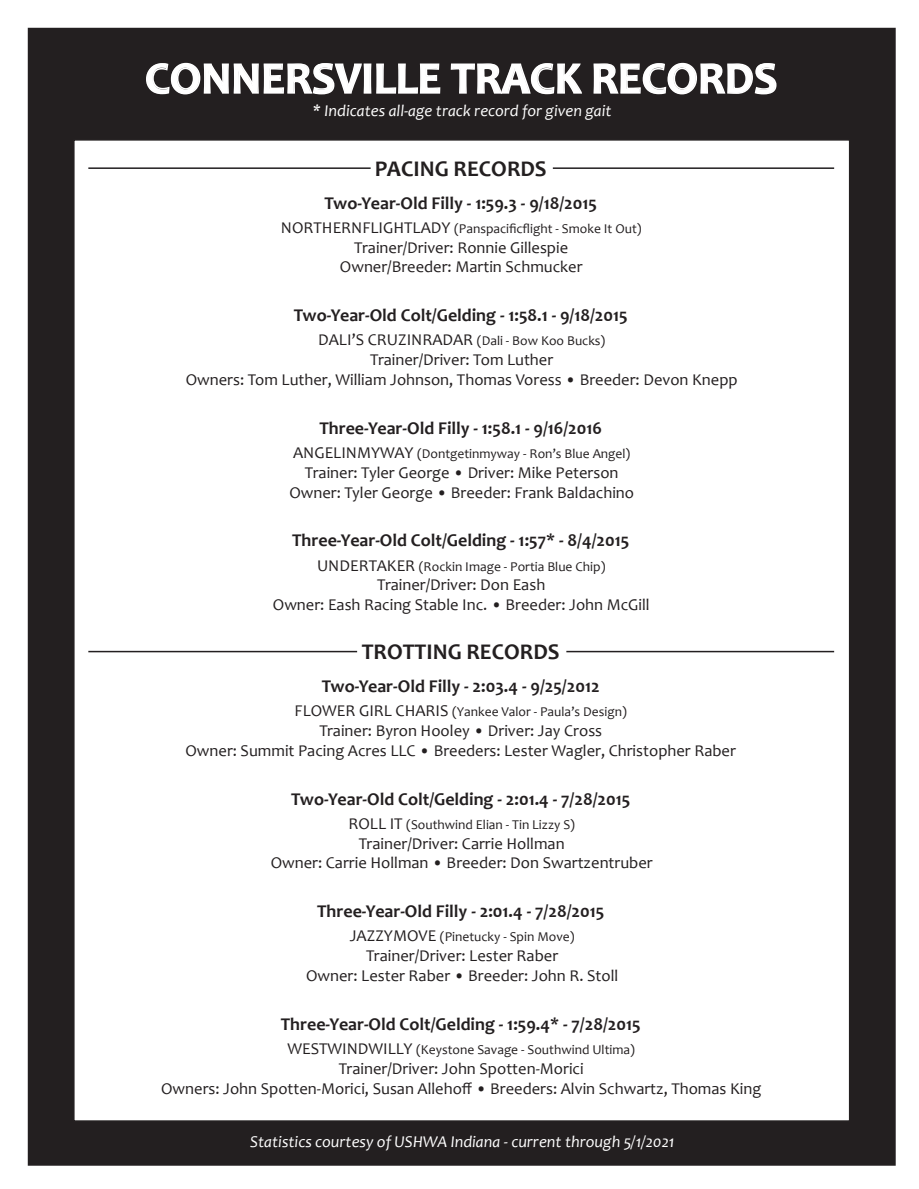
<style>
.page{position:relative;width:919px;height:1189px;background:#fff}
.page>*{position:absolute;margin:0;border:0;box-sizing:border-box;transform-origin:0 0}
.t1{font:700 45px "Candara";color:#fff}
.t2{font:700 22.5px "Candara";color:#231f20}
.t3{font:700 18px "Candara";color:#231f20}
.t4{font:16.5px/19.8px "Candara";color:#231f20;text-align:center}
.t5{font:italic 16.5px "Candara";color:#fff}
.t6{font:13.5px "Candara";color:#231f20}
.s1{font-size:16.5px}
</style>
<div class="page">
<div style="left:29px;top:29px;width:864px;height:1134px;background:#231f20"></div>
<div style="left:74px;top:140px;width:775px;height:980px;background:#fff"></div>
<svg style="left:88px;top:167px;width:747px;height:2px"></svg>
<div style="left:370px;top:155px;width:182px;height:26px;background:#fff"></div>
<svg style="left:88px;top:650px;width:747px;height:3px;background:#908e8f"></svg>
<div style="left:357px;top:639px;width:209px;height:26px;background:#fff"></div>
<h1 class="t1" style="left:145px;top:50px;width:633px">CONNERSVILLE TRACK RECORDS</h1>
<p class="t5" style="left:313px;top:100px;width:300px">* Indicates all-age track record for given gait</p>
<h2 class="t2" style="left:374px;top:154px;width:173px">PACING RECORDS</h2>
<p class="t3" style="left:324px;top:191px;width:274px">Two-Year-Old Filly - 1:59.3 - 9/18/2015</p>
<p class="t6" style="left:281px;top:220px;width:362px"><span class="s1">NORTHERNFLIGHTLADY</span> (Panspacificflight - Smoke It Out)</p>
<p class="t4" style="left:340px;top:237px;width:244px">Trainer/Driver: Ronnie Gillespie<br>Owner/Breeder: Martin Schmucker</p>
<p class="t3" style="left:293px;top:304px;width:335px">Two-Year-Old Colt/Gelding - 1:58.1 - 9/18/2015</p>
<p class="t6" style="left:318px;top:332px;width:288px"><span class="s1">DALI’S CRUZINRADAR</span> (Dali - Bow Koo Bucks)</p>
<p class="t4" style="left:186px;top:350px;width:553px">Trainer/Driver: Tom Luther<br>Owners: Tom Luther, William Johnson, Thomas Voress • Breeder: Devon Knepp</p>
<p class="t3" style="left:319px;top:416px;width:284px">Three-Year-Old Filly - 1:58.1 - 9/16/2016</p>
<p class="t6" style="left:293px;top:445px;width:338px"><span class="s1">ANGELINMYWAY</span> (Dontgetinmyway - Ron’s Blue Angel)</p>
<p class="t4" style="left:289px;top:462px;width:346px">Trainer: Tyler George • Driver: Mike Peterson<br>Owner: Tyler George • Breeder: Frank Baldachino</p>
<p class="t3" style="left:292px;top:529px;width:338px">Three-Year-Old Colt/Gelding - 1:57* - 8/4/2015</p>
<p class="t6" style="left:317px;top:557px;width:290px"><span class="s1">UNDERTAKER</span> (Rockin Image - Portia Blue Chip)</p>
<p class="t4" style="left:273px;top:575px;width:378px">Trainer/Driver: Don Eash<br>Owner: Eash Racing Stable Inc. • Breeder: John McGill</p>
<h2 class="t2" style="left:361px;top:637px;width:199px">TROTTING RECORDS</h2>
<p class="t3" style="left:321px;top:674px;width:279px">Two-Year-Old Filly - 2:03.4 - 9/25/2012</p>
<p class="t6" style="left:294px;top:703px;width:333px"><span class="s1">FLOWER GIRL CHARIS</span> (Yankee Valor - Paula’s Design)</p>
<p class="t4" style="left:185px;top:720px;width:551px">Trainer: Byron Hooley • Driver: Jay Cross<br>Owner: Summit Pacing Acres LLC • Breeders: Lester Wagler, Christopher Raber</p>
<p class="t3" style="left:291px;top:787px;width:340px">Two-Year-Old Colt/Gelding - 2:01.4 - 7/28/2015</p>
<p class="t6" style="left:348px;top:815px;width:228px"><span class="s1">ROLL IT</span> (Southwind Elian - Tin Lizzy S)</p>
<p class="t4" style="left:270px;top:833px;width:383px">Trainer/Driver: Carrie Hollman<br>Owner: Carrie Hollman • Breeder: Don Swartzentruber</p>
<p class="t3" style="left:317px;top:899px;width:288px">Three-Year-Old Filly - 2:01.4 - 7/28/2015</p>
<p class="t6" style="left:350px;top:928px;width:226px"><span class="s1">JAZZYMOVE</span> (Pinetucky - Spin Move)</p>
<p class="t4" style="left:306px;top:945px;width:313px">Trainer/Driver: Lester Raber<br>Owner: Lester Raber • Breeder: John R. Stoll</p>
<p class="t3" style="left:281px;top:1012px;width:361px">Three-Year-Old Colt/Gelding - 1:59.4* - 7/28/2015</p>
<p class="t6" style="left:287px;top:1040px;width:349px"><span class="s1">WESTWINDWILLY</span> (Keystone Savage - Southwind Ultima)</p>
<p class="t4" style="left:161px;top:1058px;width:601px">Trainer/Driver: John Spotten-Morici<br>Owners: John Spotten-Morici, Susan Allehoff • Breeders: Alvin Schwartz, Thomas King</p>
<p class="t5" style="left:250px;top:1130px;width:426px">Statistics courtesy of USHWA Indiana - current through 5/1/2021</p>
</div>
